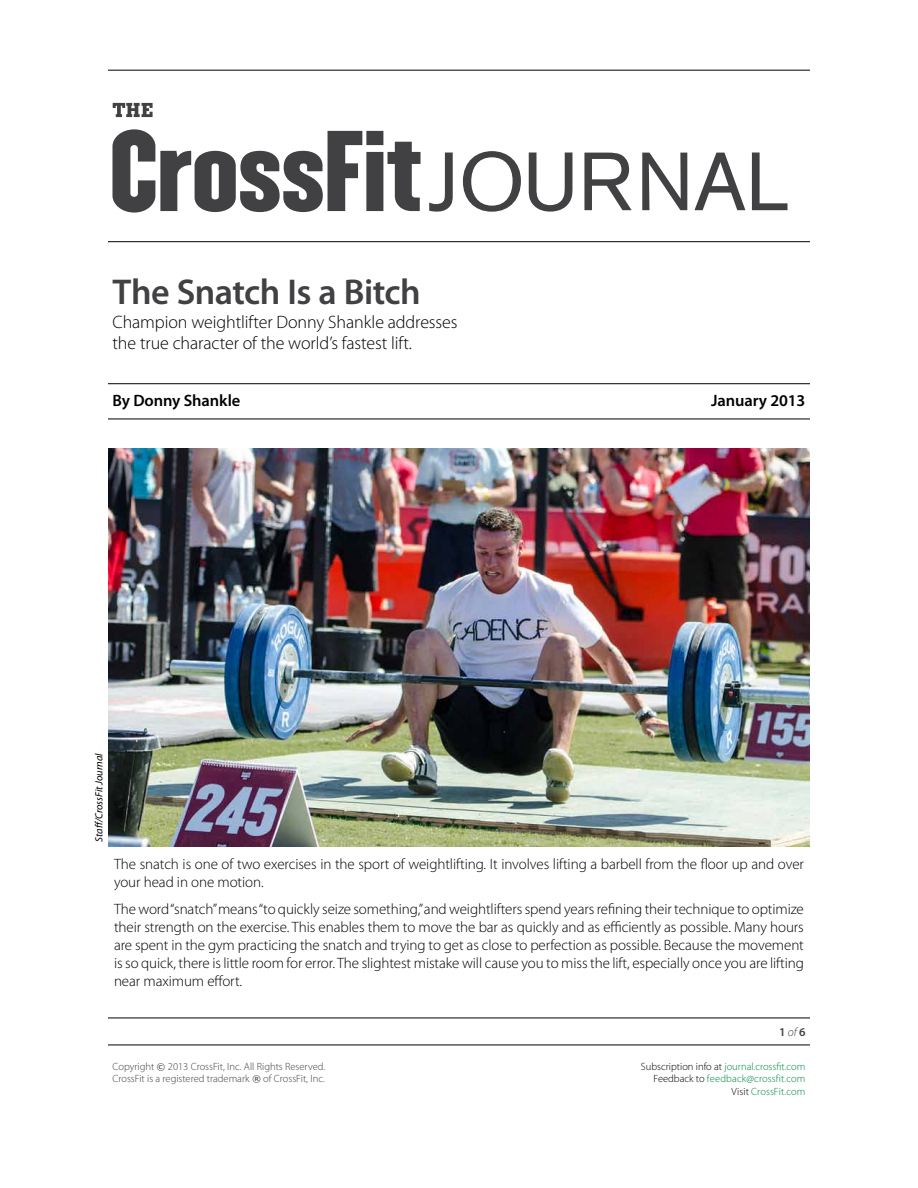
<style>
.page{position:relative;width:918px;height:1188px;background:#fff}
.page>*{position:absolute;margin:0;border:0;box-sizing:border-box;transform-origin:0 0}
.t1{font:600 36px "Myriad Pro";letter-spacing:-.015em;color:#414042}
.t2{font:300 18px/21px "Myriad Pro";letter-spacing:-.005em;color:#000}
.t3{font:600 16.5px "Myriad Pro";letter-spacing:-.005em;color:#000}
.t4{font:300 15px/18px "Myriad Pro";letter-spacing:-.005em;color:#000}
.t5{font:600 12px "Myriad Pro";color:#414042}
.t6{font:300 10.5px/12.6px "Myriad Pro";color:#414042}
.t7{font:300 10.5px/12.6px "Myriad Pro";color:#00853f;text-align:right}
.t8{font:italic 10.5px "Myriad Pro";letter-spacing:-.005em;color:#000}
.s1{font-weight:300;font-style:italic}
.s2{font-family:"Verdana";font-weight:400;font-size:9px}
.s3{color:#000}
</style>
<div class="page">
<hr style="left:108px;top:1018px;width:702px;height:1px;background:#000">
<hr style="left:108px;top:1045px;width:702px;height:1px;background:#000">
<svg style="left:112px;top:129px;width:309px;height:84px"></svg>
<svg style="left:113px;top:103px;width:40px;height:14px"></svg>
<svg style="left:429px;top:153px;width:24px;height:59px"></svg>
<svg style="left:463px;top:151px;width:58px;height:61px"></svg>
<svg style="left:529px;top:153px;width:43px;height:59px"></svg>
<svg style="left:584px;top:153px;width:48px;height:57px"></svg>
<svg style="left:642px;top:153px;width:45px;height:57px"></svg>
<svg style="left:695px;top:153px;width:50px;height:57px"></svg>
<svg style="left:752px;top:153px;width:36px;height:57px"></svg>
<hr style="left:108px;top:383px;width:702px;height:1px;background:#000">
<hr style="left:108px;top:419px;width:702px;height:1px;background:#000">
<hr style="left:108px;top:241px;width:702px;height:1px;background:#000">
<hr style="left:108px;top:70px;width:702px;height:1px;background:#000">
<img style="left:108px;top:448px;width:702px;height:398px">
<h1 class="t1" style="left:112px;top:272px;width:310px">The Snatch Is a Bitch</h1>
<p class="t2" style="left:112px;top:312px;width:347px">Champion weightlifter Donny Shankle addresses the true character of the world’s fastest lift.</p>
<p class="t3" style="left:112px;top:392px;width:129px">By Donny Shankle</p>
<p class="t3" style="left:711px;top:392px;width:96px">January 2013</p>
<p class="t8" style="left:93px;top:842px;width:90px;rotate:-90deg">Staff/CrossFit Journal</p>
<p class="t4" style="left:114px;top:855px;width:692px">The snatch is one of two exercises in the sport of weightlifting. It involves lifting a barbell from the floor up and over your head in one motion.</p>
<p class="t4" style="left:114px;top:900px;width:692px;text-align:justify">The word “snatch”means “to quickly seize something,”and weightlifters spend years refining their technique to optimize their strength on the exercise. This enables them to move the bar as quickly and as efficiently as possible. Many hours are spent in the gym practicing the snatch and trying to get as close to perfection as possible. Because the movement is so quick, there is little room for error. The slightest mistake will cause you to miss the lift, especially once you are lifting near maximum effort.</p>
<p class="t5" style="left:779px;top:1025px;width:28px">1 <span class="s1">of</span> 6</p>
<p class="t6" style="left:112px;top:1060px;width:214px">Copyright <span class="s2">©</span> 2013 CrossFit, Inc. All Rights Reserved.<br>CrossFit is a registered trademark <span class="s2">®</span> of CrossFit, Inc.</p>
<p class="t7" style="left:641px;top:1060px;width:166px"><span class="s3">Subscription info at</span> journal.crossfit.com<br><span class="s3">Feedback to</span> feedback@crossfit.com<br><span class="s3">Visit</span> CrossFit.com</p>
</div>
